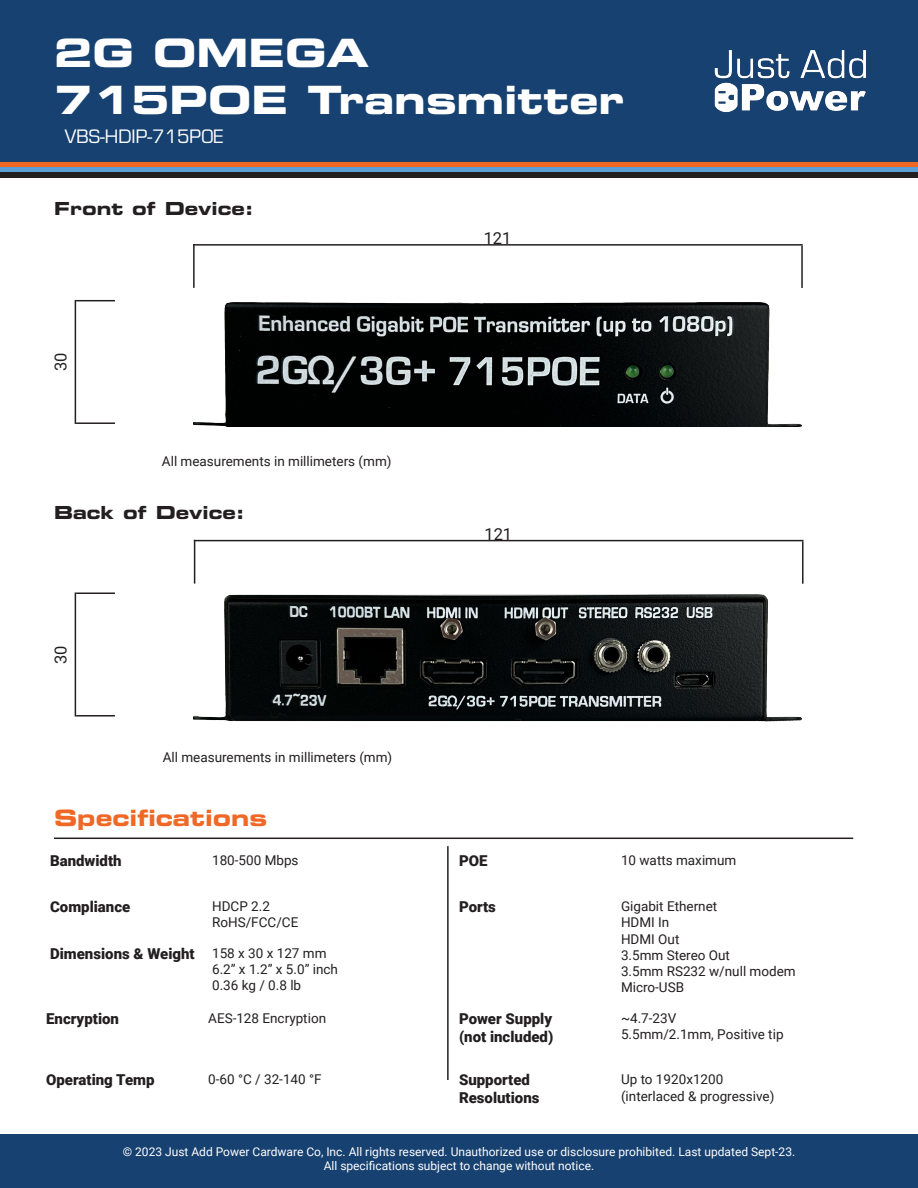
<style>
.page{position:relative;width:918px;height:1188px;background:#fff}
.page>*{position:absolute;margin:0;border:0;box-sizing:border-box;transform-origin:0 0}
.t1{font:39px "Eurostile LT Std Bold Ex 2";color:#fff}
.t2{font:22.5px "Eurostile LT Std Bold Ex 2";color:#f06825}
.t3{font:18px "Eurostile LT Std Bold Ex 2";color:#231f20}
.t4{font:18px "Eurostile LT Std";color:#fff}
.t5{font:16.5px "Roboto";color:#231f20}
.t6{font:900 15px "Roboto";color:#231f20}
.t7{font:13.5px "Roboto";color:#231f20}
.t8{font:12px "Roboto";color:#fff}
</style>
<div class="page">
<div style="left:0;top:162px;width:918px;height:5px;background:#f06825"></div>
<div style="left:0;top:0;width:918px;height:162px;background:#174170"></div>
<img style="left:714px;top:50px;width:152px;height:63px">
<div style="left:0;top:167px;width:918px;height:5px;background:#5c9fd6"></div>
<div style="left:0;top:172px;width:918px;height:6px;background:#231f20"></div>
<div style="left:0;top:1134px;width:918px;height:54px;background:#174170"></div>
<hr style="left:54px;top:838px;width:799px;height:1px;background:#231f20">
<hr style="left:447px;top:846px;width:2px;height:234px;background:#231f20">
<hr style="left:76px;top:592px;width:39px;height:2px;background:#231f20">
<hr style="left:76px;top:715px;width:39px;height:2px;background:#231f20">
<hr style="left:75px;top:592px;width:1px;height:125px;background:#231f20">
<img style="left:194px;top:595px;width:607px;height:126px">
<hr style="left:194px;top:540px;width:1px;height:44px;background:#231f20">
<hr style="left:802px;top:541px;width:2px;height:43px;background:#231f20">
<hr style="left:194px;top:540px;width:610px;height:1px;background:#231f20">
<img style="left:193px;top:303px;width:608px;height:123px">
<hr style="left:193px;top:244px;width:2px;height:44px;background:#231f20">
<hr style="left:801px;top:246px;width:2px;height:42px;background:#231f20">
<hr style="left:193px;top:244px;width:610px;height:2px;background:#231f20">
<hr style="left:76px;top:300px;width:39px;height:1px;background:#231f20">
<hr style="left:76px;top:422px;width:39px;height:2px;background:#231f20">
<hr style="left:75px;top:300px;width:1px;height:124px;background:#231f20">
<p class="t1" style="left:54px;top:26px;width:317px">2G OMEGA</p>
<p class="t1" style="left:54px;top:72px;width:572px">715POE Transmitter</p>
<p class="t4" style="left:65px;top:126px;width:160px">VBS-HDIP-715POE</p>
<p class="t3" style="left:54px;top:196px;width:201px">Front of Device:</p>
<p class="t5" style="left:49px;top:371px;width:20px;rotate:-90deg">30</p>
<p class="t7" style="left:162px;top:452px;width:231px">All measurements in millimeters (mm)</p>
<p class="t3" style="left:54px;top:500px;width:192px">Back of Device:</p>
<p class="t5" style="left:49px;top:664px;width:20px;rotate:-90deg">30</p>
<p class="t7" style="left:163px;top:748px;width:231px">All measurements in millimeters (mm)</p>
<p class="t2" style="left:54px;top:802px;width:215px">Specifications</p>
<p class="t6" style="left:50px;top:850px;width:73px">Bandwidth</p>
<p class="t6" style="left:50px;top:897px;width:82px">Compliance</p>
<p class="t7" style="left:212px;top:851px;width:88px">180-500 Mbps</p>
<p class="t7" style="left:212px;top:897px;width:59px">HDCP 2.2</p>
<p class="t7" style="left:212px;top:913px;width:88px">RoHS/FCC/CE</p>
<p class="t6" style="left:50px;top:943px;width:146px">Dimensions &amp; Weight</p>
<p class="t7" style="left:212px;top:943px;width:116px">158 x 30 x 127 mm</p>
<p class="t7" style="left:212px;top:960px;width:127px">6.2” x 1.2” x 5.0” inch</p>
<p class="t7" style="left:212px;top:976px;width:91px">0.36 kg / 0.8 lb</p>
<p class="t6" style="left:46px;top:1008px;width:74px">Encryption</p>
<p class="t7" style="left:208px;top:1009px;width:119px">AES-128 Encryption</p>
<p class="t6" style="left:46px;top:1070px;width:110px">Operating Temp</p>
<p class="t7" style="left:208px;top:1070px;width:115px">0-60 °C / 32-140 °F</p>
<p class="t5" style="left:484px;top:227px;width:29px">121</p>
<p class="t5" style="left:484px;top:522px;width:29px">121</p>
<p class="t6" style="left:459px;top:850px;width:30px">POE</p>
<p class="t7" style="left:621px;top:851px;width:117px">10 watts maximum</p>
<p class="t6" style="left:459px;top:897px;width:38px">Ports</p>
<p class="t7" style="left:621px;top:897px;width:98px">Gigabit Ethernet</p>
<p class="t7" style="left:621px;top:913px;width:50px">HDMI In</p>
<p class="t7" style="left:621px;top:929px;width:60px">HDMI Out</p>
<p class="t7" style="left:621px;top:946px;width:111px">3.5mm Stereo Out</p>
<p class="t7" style="left:621px;top:962px;width:176px">3.5mm RS232 w/null modem</p>
<p class="t7" style="left:621px;top:978px;width:65px">Micro-USB</p>
<p class="t6" style="left:459px;top:1008px;width:95px">Power Supply</p>
<p class="t6" style="left:459px;top:1026px;width:96px">(not included)</p>
<p class="t7" style="left:621px;top:1009px;width:57px">~4.7-23V</p>
<p class="t7" style="left:621px;top:1025px;width:164px">5.5mm/2.1mm, Positive tip</p>
<p class="t6" style="left:459px;top:1070px;width:72px">Supported</p>
<p class="t6" style="left:459px;top:1088px;width:82px">Resolutions</p>
<p class="t7" style="left:621px;top:1070px;width:104px">Up to 1920x1200</p>
<p class="t7" style="left:621px;top:1086px;width:155px">(interlaced &amp; progressive)</p>
<p class="t8" style="left:123px;top:1143px;width:674px">© 2023 Just Add Power Cardware Co, Inc. All rights reserved. Unauthorized use or disclosure prohibited. Last updated Sept-23.</p>
<p class="t8" style="left:324px;top:1157px;width:272px">All specifications subject to change without notice.</p>
</div>
